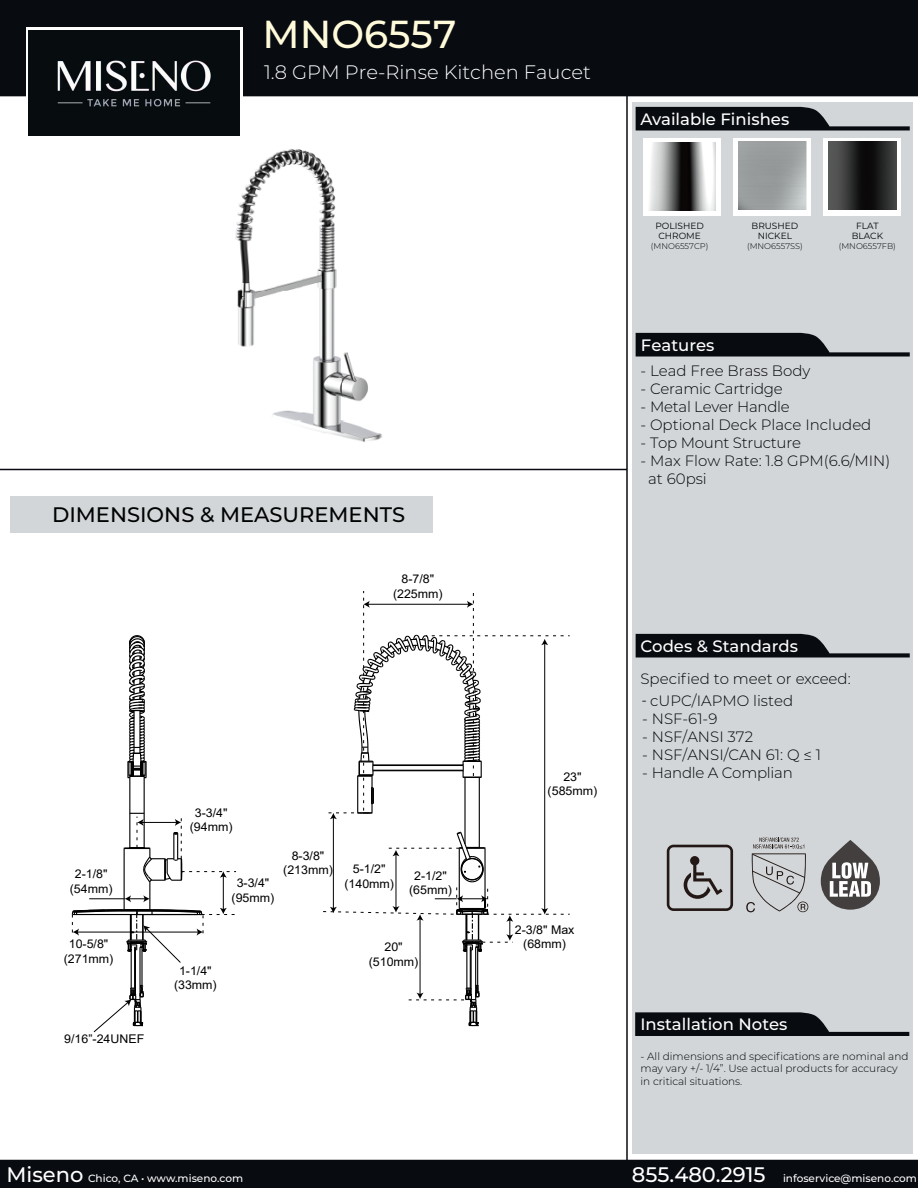
<style>
.page{position:relative;width:918px;height:1188px;background:#fff}
.page>*{position:absolute;margin:0;border:0;box-sizing:border-box;transform-origin:0 0}
.t1{font:500 39px "Montserrat";color:#fffbda}
.t2{font:500 21px "Montserrat";color:#010202}
.t3{font:300 19.5px "Montserrat";color:#fff}
.t4{font:500 16.5px "Montserrat";color:#fff}
.t5{font:300 15px/18px "Montserrat";color:#010202}
.t6{font:12px/14.4px "Arial";color:#000;text-align:center;scale:1.04 1}
.t7{font:300 10.5px/12.6px "Montserrat";color:#010202}
.t8{font:500 10.5px "Montserrat";color:#fff}
.t9{font:9px/10.8px "Montserrat";color:#010202;text-align:center}
.t10{font:300 8.25px "Montserrat";color:#010202}
.s1{font-family:"Heebo";color:#040000}
.s2{font-size:21px}
</style>
<div class="page">
<div style="left:632px;top:102px;width:281px;height:1052px;background:#d2d6d8"></div>
<svg style="left:636px;top:107px;width:274px;height:23px"></svg>
<div style="left:0;top:0;width:918px;height:96px;background:#080b10"></div>
<svg style="left:26px;top:27px;width:216px;height:70px"></svg>
<img style="left:29px;top:31px;width:210px;height:105px">
<div style="left:0;top:1161px;width:918px;height:27px;background:#080b10"></div>
<div style="left:0;top:1160px;width:918px;height:28px;border:2px solid #080b10"></div>
<hr style="left:626px;top:96px;width:2px;height:1065px;background:#080b10">
<hr style="left:0;top:469px;width:627px;height:1px;background:#080b10">
<div style="left:644px;top:138px;width:77px;height:78px;background:#fff"></div>
<svg style="left:733px;top:138px;width:78px;height:78px;background:#b4b7b7"></svg>
<div style="left:823px;top:138px;width:78px;height:78px;background:#fff"></div>
<svg style="left:636px;top:333px;width:274px;height:24px"></svg>
<svg style="left:636px;top:634px;width:274px;height:23px"></svg>
<svg style="left:635px;top:1012px;width:274px;height:24px"></svg>
<div style="left:11px;top:496px;width:422px;height:36px;background:#d2d6d8"></div>
<img style="left:649px;top:143px;width:67px;height:68px">
<img style="left:828px;top:142px;width:68px;height:68px">
<svg style="left:821px;top:840px;width:59px;height:70px"></svg>
<svg style="left:667px;top:845px;width:66px;height:66px"></svg>
<svg style="left:746px;top:838px;width:62px;height:74px"></svg>
<hr style="left:464px;top:777px;width:2px;height:67px;background:#000">
<hr style="left:479px;top:777px;width:1px;height:70px;background:#000">
<hr style="left:129px;top:776px;width:1px;height:37px;background:#000">
<hr style="left:144px;top:776px;width:1px;height:37px;background:#000">
<svg style="left:127px;top:635px;width:20px;height:144px"></svg>
<hr style="left:466px;top:945px;width:1px;height:43px;background:#000">
<hr style="left:470px;top:947px;width:1px;height:41px;background:#000">
<hr style="left:471px;top:947px;width:1px;height:48px;background:#000">
<hr style="left:475px;top:947px;width:1px;height:53px;background:#000">
<hr style="left:477px;top:947px;width:1px;height:38px;background:#000">
<hr style="left:131px;top:945px;width:1px;height:43px;background:#000">
<hr style="left:134px;top:947px;width:1px;height:41px;background:#000">
<hr style="left:135px;top:947px;width:1px;height:48px;background:#000">
<hr style="left:139px;top:947px;width:2px;height:53px;background:#000">
<hr style="left:141px;top:947px;width:2px;height:38px;background:#000">
<hr style="left:544px;top:643px;width:1px;height:267px;background:#000">
<hr style="left:333px;top:817px;width:1px;height:92px;background:#000">
<svg style="left:329px;top:591px;width:241px;height:228px"></svg>
<hr style="left:420px;top:919px;width:1px;height:76px;background:#000">
<svg style="left:409px;top:985px;width:71px;height:42px"></svg>
<svg style="left:93px;top:985px;width:51px;height:48px"></svg>
<svg style="left:323px;top:831px;width:247px;height:121px"></svg>
<svg style="left:71px;top:812px;width:165px;height:152px"></svg>
<img style="left:235px;top:149px;width:147px;height:293px">
<h1 class="t1" style="left:262px;top:7px;width:195px">MNO6557</h1>
<h3 class="t3" style="left:264px;top:59px;width:328px">1.8 GPM Pre-Rinse Kitchen Faucet</h3>
<h2 class="t2" style="left:52px;top:500px;width:355px">DIMENSIONS &amp; MEASUREMENTS</h2>
<p class="t6" style="left:393px;top:572px;width:49px">8-7/8" (225mm)</p>
<p class="t6" style="left:70px;top:867px;width:43px">2-1/8" (54mm)</p>
<p class="t6" style="left:64px;top:937px;width:49px">10-5/8" (271mm)</p>
<p class="t6" style="left:64px;top:1032px;width:78px">9/16”-24UNEF</p>
<p class="t6" style="left:190px;top:805px;width:43px">3-3/4" (94mm)</p>
<p class="t6" style="left:232px;top:876px;width:43px">3-3/4" (95mm)</p>
<p class="t6" style="left:283px;top:848px;width:49px">8-3/8" (213mm)</p>
<p class="t6" style="left:344px;top:862px;width:49px">5-1/2" (140mm)</p>
<p class="t6" style="left:409px;top:868px;width:43px">2-1/2" (65mm)</p>
<p class="t6" style="left:174px;top:963px;width:43px">1-1/4" (33mm)</p>
<p class="t6" style="left:369px;top:940px;width:49px">20" (510mm)</p>
<p class="t6" style="left:548px;top:770px;width:49px">23" (585mm)</p>
<p class="t6" style="left:515px;top:923px;width:59px">2-3/8" Max (68mm)</p>
<p class="t4" style="left:640px;top:107px;width:150px">Available Finishes</p>
<p class="t9" style="left:656px;top:220px;width:50px">POLISHED<br>CHROME</p>
<p class="t10" style="left:651px;top:241px;width:59px">(MNO6557CP)</p>
<p class="t9" style="left:752px;top:220px;width:48px">BRUSHED<br>NICKEL</p>
<p class="t10" style="left:747px;top:241px;width:57px">(MNO6557SS)</p>
<p class="t4" style="left:641px;top:334px;width:75px">Features</p>
<p class="t9" style="left:852px;top:220px;width:33px">FLAT<br>BLACK</p>
<p class="t10" style="left:839px;top:241px;width:59px">(MNO6557FB)</p>
<p class="t5" style="left:640px;top:361px;width:171px">- Lead Free Brass Body</p>
<p class="t5" style="left:640px;top:379px;width:144px">- Ceramic Cartridge</p>
<p class="t5" style="left:640px;top:397px;width:151px">- Metal Lever Handle</p>
<p class="t5" style="left:640px;top:415px;width:232px">- Optional Deck Place Included</p>
<p class="t5" style="left:640px;top:433px;width:162px">- Top Mount Structure</p>
<p class="t5" style="left:648px;top:451px;width:244px;text-indent:-8px">- Max Flow Rate: 1.8 GPM(6.6/MIN) at 60psi</p>
<p class="t4" style="left:641px;top:635px;width:159px">Codes &amp; Standards</p>
<p class="t5" style="left:640px;top:669px;width:212px">Specified to meet or exceed:</p>
<p class="t5" style="left:642px;top:691px;width:152px"><span class="s1">-</span> cUPC/IAPMO listed</p>
<p class="t5" style="left:642px;top:709px;width:77px">- NSF-61-9</p>
<p class="t5" style="left:642px;top:727px;width:112px">- NSF/ANSI 372</p>
<p class="t5" style="left:642px;top:745px;width:180px">- NSF/ANSI/CAN 61: Q ≤ 1</p>
<p class="t5" style="left:642px;top:763px;width:152px">- Handle A Complian</p>
<p class="t4" style="left:641px;top:1012px;width:149px">Installation Notes</p>
<p class="t7" style="left:641px;top:1049px;width:270px">- All dimensions and specifications are nominal and may vary +/- 1/4”. Use actual products for accuracy in critical situations.</p>
<p class="t8" style="left:7px;top:1171px;width:238px"><span class="s2">Miseno</span> Chico, CA • www.miseno.com</p>
<p class="t8" style="left:632px;top:1171px;width:286px"><span class="s2">855.480.2915</span> infoservice@miseno.com</p>
</div>
